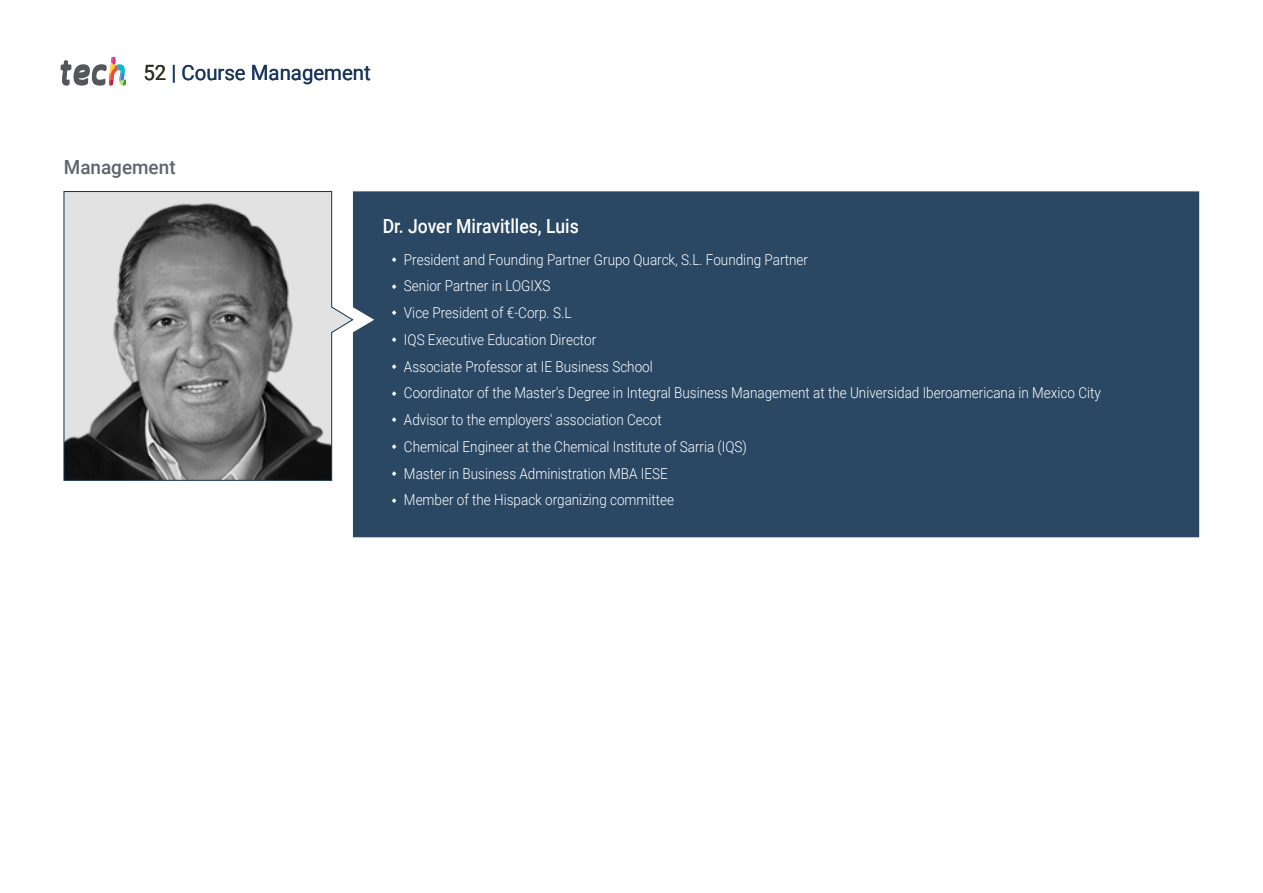
<style>
.page{position:relative;width:1263px;height:893px;background:#fff}
.page>*{position:absolute;margin:0;border:0;box-sizing:border-box;transform-origin:0 0}
.t1{font:21px "Roboto";color:#1a355c}
.t2{font:500 19.5px "Roboto";color:#fff;scale:.9 1}
.t3{font:500 19.5px "Roboto";color:#61646a}
.t4{font:300 15px/26.7px "Roboto";color:#fff;scale:.9 1}
.s1{color:#312e20}
</style>
<div class="page">
<svg style="left:61px;top:57px;width:65px;height:29px"></svg>
<div style="left:353px;top:191px;width:846px;height:346px;background:#2a4763"></div>
<svg style="left:64px;top:191px;width:289px;height:290px;background:#989898"></svg>
<svg style="left:392px;top:257px;width:5px;height:5px"></svg>
<svg style="left:392px;top:284px;width:5px;height:5px"></svg>
<svg style="left:392px;top:310px;width:5px;height:5px"></svg>
<svg style="left:392px;top:337px;width:5px;height:5px"></svg>
<svg style="left:392px;top:364px;width:5px;height:5px"></svg>
<svg style="left:392px;top:391px;width:5px;height:5px"></svg>
<svg style="left:392px;top:417px;width:5px;height:5px"></svg>
<svg style="left:392px;top:444px;width:5px;height:5px"></svg>
<svg style="left:392px;top:471px;width:5px;height:5px"></svg>
<svg style="left:392px;top:498px;width:5px;height:5px"></svg>
<h1 class="t1" style="left:144px;top:57px;width:229px"><span class="s1">52</span> | Course Management</h1>
<h2 class="t3" style="left:64px;top:154px;width:113px">Management</h2>
<h2 class="t2" style="left:383px;top:212px;width:219px">Dr. Jover Miravitlles, Luis</h2>
<p class="t4" style="left:404px;top:245px;width:776px">President and Founding Partner Grupo Quarck, S.L. Founding Partner<br>Senior Partner in LOGIXS<br>Vice President of €-Corp. S.L<br>IQS Executive Education Director<br>Associate Professor at IE Business School<br>Coordinator of the Master's Degree in Integral Business Management at the Universidad Iberoamericana in Mexico City Advisor to the employers' association Cecot<br>Chemical Engineer at the Chemical Institute of Sarria (IQS)<br>Master in Business Administration MBA IESE<br>Member of the Hispack organizing committee</p>
</div>
